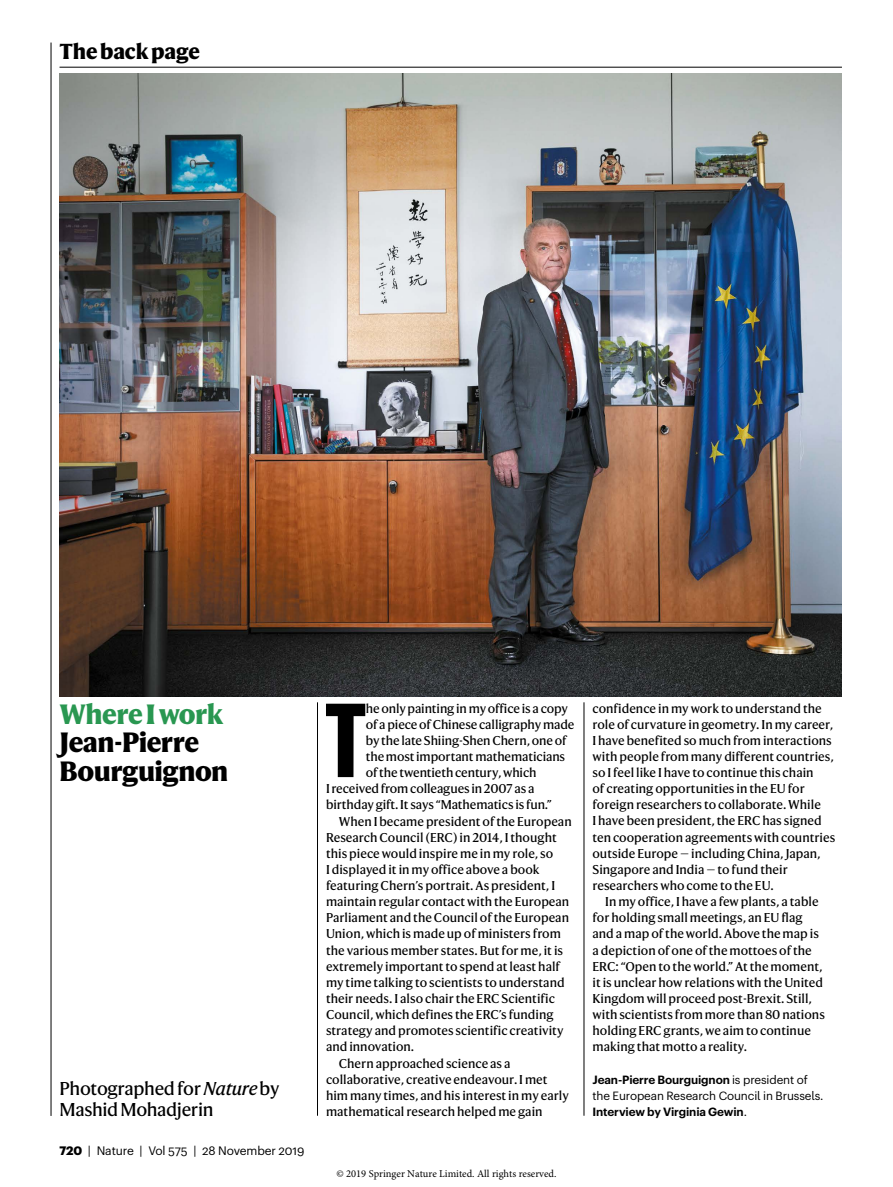
<style>
.page{position:relative;width:893px;height:1187px;background:#fff}
.page>*{position:absolute;margin:0;border:0;box-sizing:border-box;transform-origin:0 0}
.t1{font:700 102.6px "Graphik X Cond";color:#000}
.t2{font:800 27px/28.5px "Harding";letter-spacing:-.02em;color:#000}
.t3{font:800 27px "Harding";letter-spacing:-.02em;color:#299751}
.t4{font:800 21px "Harding";letter-spacing:-.01em;color:#000}
.t5{font:18px/21px "Harding Text";letter-spacing:-.02em;color:#000}
.t6{font:12.3px/16px "Harding Text";color:#000}
.t7{font:12px "Graphik Naturel";letter-spacing:-.01em;color:#000}
.t8{font:11.7px/16px "Graphik Naturel";letter-spacing:-.01em;color:#000}
.t9{font:10.5px "Minion Pro";color:#000}
.s1{font-style:italic}
.s2{font-weight:700}
.s3{font-weight:600}
</style>
<div class="page">
<img style="left:60px;top:73px;width:782px;height:623px">
<hr style="left:51px;top:43px;width:1px;height:1072px;background:#000">
<hr style="left:60px;top:67px;width:782px;height:1px;background:#000">
<hr style="left:317px;top:702px;width:1px;height:413px;background:#000">
<hr style="left:584px;top:702px;width:1px;height:413px;background:#000">
<h3 class="t4" style="left:60px;top:39px;width:142px">The back page</h3>
<h2 class="t3" style="left:60px;top:697px;width:165px">Where I work</h2>
<h2 class="t2" style="left:60px;top:728px;width:170px">Jean-Pierre<br>Bourguignon</h2>
<h3 class="t5" style="left:60px;top:1077px;width:221px">Photographed for <span class="s1">Nature</span> by<br>Mashid Mohadjerin</h3>
<p class="t7" style="left:60px;top:1141px;width:246px"><span class="s2">720</span> | Nature | Vol 575 | 28 November 2019</p>
<h1 class="t1" style="left:324px;top:667px;width:44px">T</h1>
<p class="t6" style="left:366px;top:700px;width:204px">he only painting in my office is a copy</p>
<p class="t6" style="left:366px;top:716px;width:210px">of a piece of Chinese calligraphy made</p>
<p class="t6" style="left:366px;top:732px;width:202px">by the late Shiing-Shen Chern, one of</p>
<p class="t6" style="left:366px;top:748px;width:201px">the most important mathematicians</p>
<p class="t6" style="left:366px;top:764px;width:172px">of the twentieth century, which</p>
<p class="t6" style="left:326px;top:781px;width:210px">I received from colleagues in 2007 as a</p>
<p class="t6" style="left:326px;top:797px;width:227px">birthday gift. It says “Mathematics is fun.”</p>
<p class="t6" style="left:339px;top:813px;width:234px">When I became president of the European</p>
<p class="t6" style="left:326px;top:829px;width:232px">Research Council (ERC) in 2014, I thought</p>
<p class="t6" style="left:326px;top:845px;width:229px">this piece would inspire me in my role, so</p>
<p class="t6" style="left:326px;top:861px;width:215px">I displayed it in my office above a book</p>
<p class="t6" style="left:326px;top:877px;width:231px">featuring Chern’s portrait. As president, I</p>
<p class="t6" style="left:326px;top:893px;width:245px">maintain regular contact with the European</p>
<p class="t6" style="left:326px;top:910px;width:245px">Parliament and the Council of the European</p>
<p class="t6" style="left:326px;top:926px;width:236px">Union, which is made up of ministers from</p>
<p class="t6" style="left:326px;top:942px;width:239px">the various member states. But for me, it is</p>
<p class="t6" style="left:326px;top:958px;width:236px">extremely important to spend at least half</p>
<p class="t6" style="left:326px;top:974px;width:240px">my time talking to scientists to understand</p>
<p class="t6" style="left:326px;top:990px;width:230px">their needs. I also chair the ERC Scientific</p>
<p class="t6" style="left:326px;top:1006px;width:229px">Council, which defines the ERC’s funding</p>
<p class="t6" style="left:326px;top:1022px;width:239px">strategy and promotes scientific creativity</p>
<p class="t6" style="left:326px;top:1039px;width:90px">and innovation.</p>
<p class="t6" style="left:339px;top:1055px;width:173px">Chern approached science as a</p>
<p class="t6" style="left:326px;top:1071px;width:223px">collaborative, creative endeavour. I met</p>
<p class="t6" style="left:326px;top:1087px;width:244px">him many times, and his interest in my early</p>
<p class="t6" style="left:326px;top:1103px;width:218px">mathematical research helped me gain</p>
<p class="t6" style="left:592px;top:700px;width:244px">confidence in my work to understand the role of curvature in geometry. In my career, I have benefited so much from interactions with people from many different countries, so I feel like I have to continue this chain<br>of creating opportunities in the EU for foreign researchers to collaborate. While<br>I have been president, the ERC has signed ten cooperation agreements with countries outside Europe — including China, Japan, Singapore and India — to fund their researchers who come to the EU.</p>
<p class="t6" style="left:592px;top:893px;width:234px;text-indent:13px">In my office, I have a few plants, a table for holding small meetings, an EU flag and a map of the world. Above the map is a depiction of one of the mottoes of the ERC: “Open to the world.” At the moment, it is unclear how relations with the United Kingdom will proceed post-Brexit. Still, with scientists from more than 80 nations holding ERC grants, we aim to continue making that motto a reality.</p>
<p class="t8" style="left:592px;top:1070px;width:233px"><span class="s3">Jean-Pierre Bourguignon</span> is president of the European Research Council in Brussels.<br><span class="s3">Interview by Virginia Gewin</span>.</p>
<p class="t9" style="left:336px;top:1166px;width:222px">© 2019 Springer Nature Limited. All rights reserved.</p>
</div>
